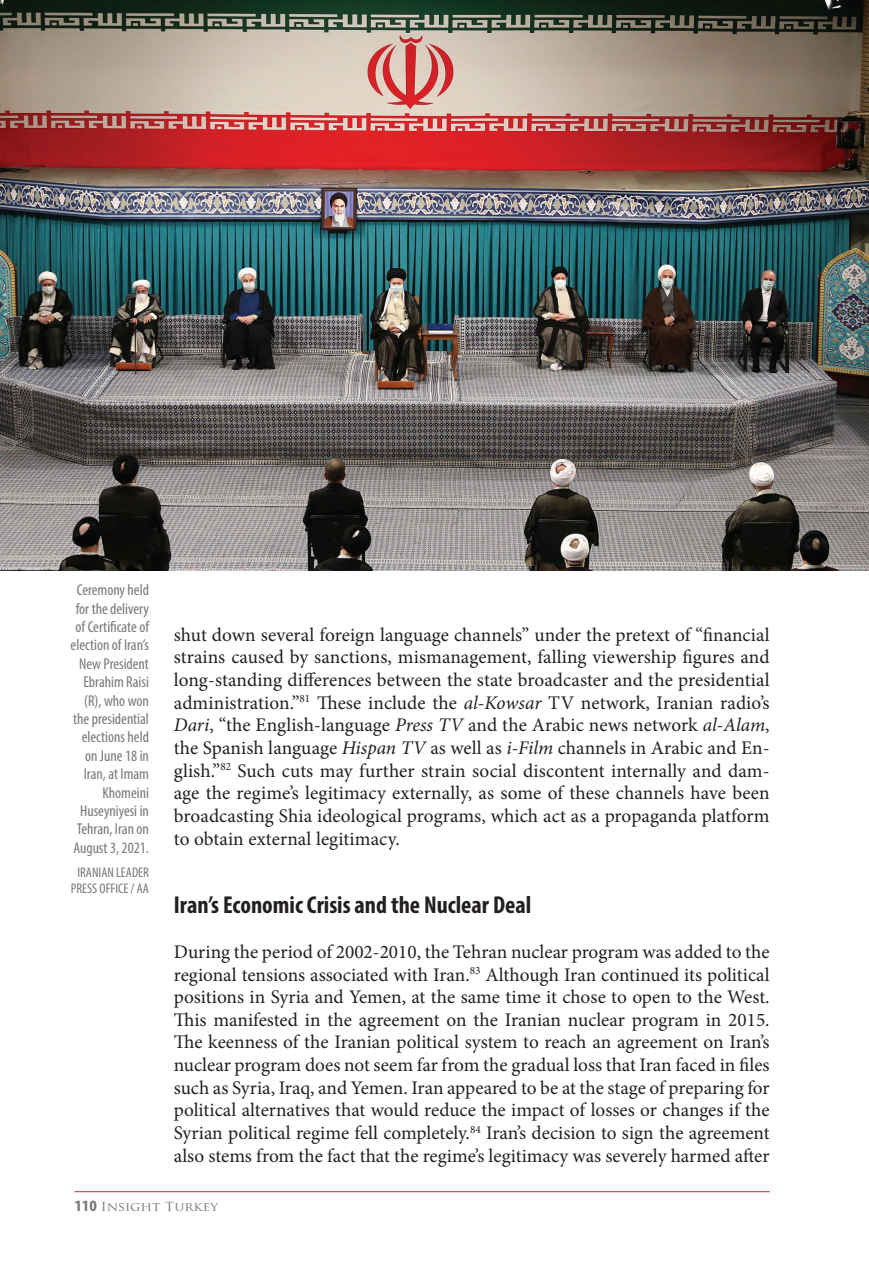
<style>
.page{position:relative;width:869px;height:1261px;background:#fff}
.page>*{position:absolute;margin:0;border:0;box-sizing:border-box;transform-origin:0 0}
.t1{font:700 condensed 24.5px "Myriad Pro";color:#231f20}
.t2{font:19.25px/22.6px "Minion Pro";color:#231f20;text-align:justify}
.t3{font:condensed 15.75px/18.4px "Myriad Pro";color:#76787b;text-align:right}
.t4{font:condensed 14px/16.6px "Myriad Pro";color:#76787b;text-align:center}
.t5{font:12.25px "Trajan Pro";color:#76787b;scale:1.11 1}
.s1{font-style:italic}
.s2{font-family:"Myriad Pro";font-weight:700;font-stretch:condensed;font-size:15.75px}
</style>
<div class="page">
<hr style="left:74px;top:1190px;width:695px;height:1px;background:#d1232a">
<img style="left:0;top:0;width:868px;height:570px">
<p class="t3" style="left:71px;top:580px;width:80px">Ceremony held for the delivery of Certificate of election of Iran’s<br>New President<br>Ebrahim Raisi (R), who won the presidential elections held on June 18 in<br>Iran, at Imam<br>Khomeini<br>Huseyniyesi in<br>Tehran, Iran on<br>August 3, 2021.</p>
<p class="t4" style="left:71px;top:863px;width:79px">IRANIAN LEADER<br>PRESS OFFICE / AA</p>
<p class="t2" style="left:174px;top:623px;width:597px">shut down several foreign language channels” under the pretext of “financial strains caused by sanctions, mismanagement, falling viewership figures and long-standing differences between the state broadcaster and the presidential administration.”<sup>81</sup> These include the <span class="s1">al-Kowsar</span> TV network, Iranian radio’s <span class="s1">Dari</span>, “the English-language <span class="s1">Press TV</span> and the Arabic news network <span class="s1">al-Alam</span>, the Spanish language <span class="s1">Hispan TV</span> as well as <span class="s1">i-Film</span> channels in Arabic and En&shy;glish.”<sup>82</sup> Such cuts may further strain social discontent internally and dam&shy;age the regime’s legitimacy externally, as some of these channels have been broadcasting Shia ideological programs, which act as a propaganda platform to obtain external legitimacy.</p>
<p class="t1" style="left:174px;top:888px;width:359px">Iran’s Economic Crisis and the Nuclear Deal</p>
<p class="t2" style="left:174px;top:940px;width:597px">During the period of 2002-2010, the Tehran nuclear program was added to the regional tensions associated with Iran.<sup>83</sup> Although Iran continued its political positions in Syria and Yemen, at the same time it chose to open to the West.<br>This manifested in the agreement on the Iranian nuclear program in 2015.<br>The keenness of the Iranian political system to reach an agreement on Iran’s nuclear program does not seem far from the gradual loss that Iran faced in files such as Syria, Iraq, and Yemen. Iran appeared to be at the stage of preparing for political alternatives that would reduce the impact of losses or changes if the Syrian political regime fell completely.<sup>84</sup> Iran’s decision to sign the agreement also stems from the fact that the regime’s legitimacy was severely harmed after</p>
<p class="t5" style="left:74px;top:1198px;width:131px"><span class="s2">110</span> Insight Turkey</p>
</div>
